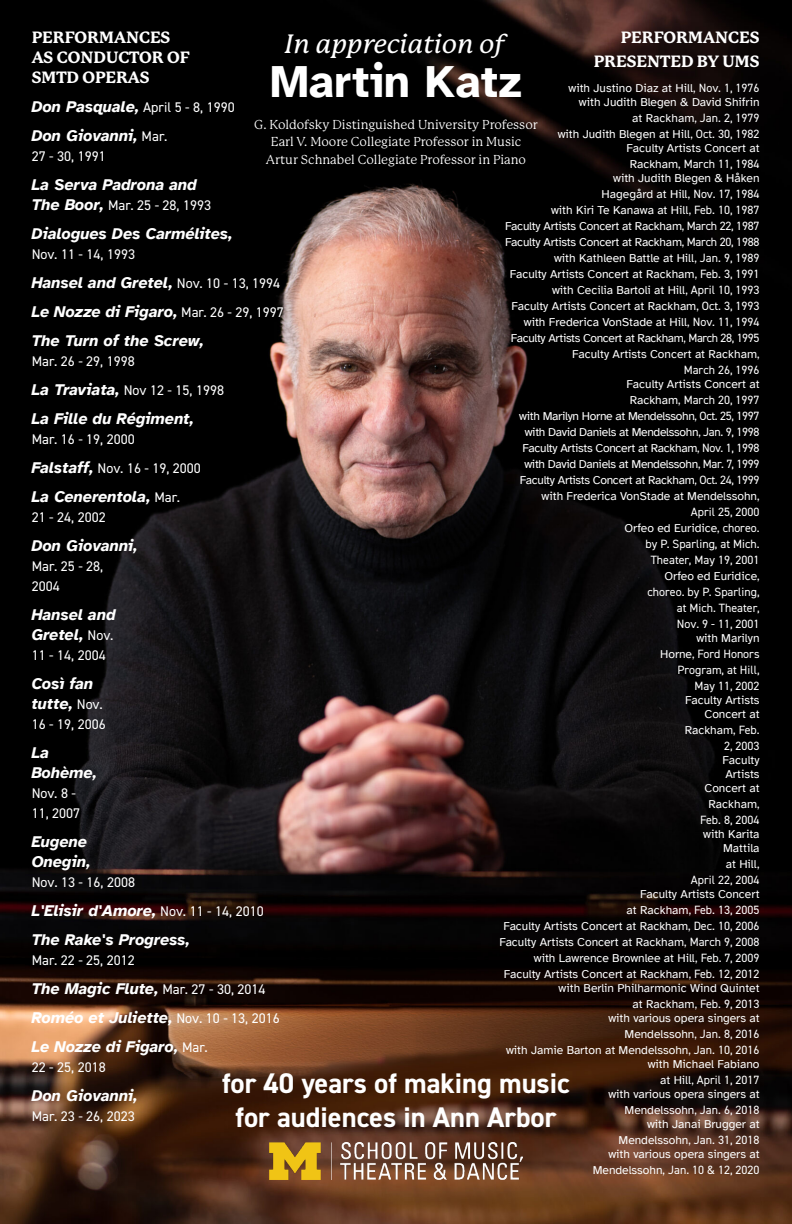
<style>
.page{position:relative;width:792px;height:1224px;background:#fff}
.page>*{position:absolute;margin:0;border:0;box-sizing:border-box;transform-origin:0 0}
.t1{font:700 46px "Atkinson Hyperlegible";color:#fff}
.t2{font:700 28.4px/34.2px "DIN2014";color:#fff;text-align:center}
.t3{font:italic 500 26px "P22 Mackinac Pro";color:#fff}
.t4{font:italic 700 16px/29px "Atkinson Hyperlegible";color:#fff}
.t5{font:800 16px/20px "P22 Mackinac Pro";color:#fff}
.t6{font:14px/29px "DIN2014";color:#fff}
.t7{font:12.6px/17.4px "P22 Mackinac Pro";color:#fff;text-align:center}
.t8{font:12px/16px "Atkinson Hyperlegible";color:#fff;text-align:right}
.t9{font:12px/16px "Atkinson Hyperlegible";letter-spacing:-.025em;color:#fff;text-align:right}
.t10{font:12px/16px "DIN2014";color:#fff;text-align:right}
.s1{font-family:"Atkinson Hyperlegible";font-weight:700;font-style:italic;font-size:16px}
.s2{font-family:"DIN2014";font-weight:400;font-style:normal;font-size:14px}
.s3{font-family:"DIN2014"}
.s4{font-family:"Atkinson Hyperlegible"}
</style>
<div class="page">
<img style="left:0;top:0;width:792px;height:1224px">
<img style="left:270px;top:1143px;width:252px;height:37px">
<p class="t5" style="left:32px;top:27px;width:160px">PERFORMANCES<br>AS CONDUCTOR OF<br>SMTD OPERAS</p>
<p class="t6" style="left:32px;top:92px;width:205px"><span class="s1">Don Pasquale,</span> April 5 - 8, 1990</p>
<p class="t4" style="left:32px;top:121px;width:137px">Don Giovanni, <span class="s2">Mar.</span></p>
<p class="t6" style="left:32px;top:141px;width:75px">27 - 30, 1991</p>
<p class="t4" style="left:32px;top:170px;width:167px">La Serva Padrona and</p>
<p class="t6" style="left:32px;top:190px;width:181px"><span class="s1">The Boor,</span> Mar. 25 - 28, 1993</p>
<p class="t4" style="left:32px;top:219px;width:203px">Dialogues Des Carmélites,</p>
<p class="t6" style="left:32px;top:239px;width:105px">Nov. 11 - 14, 1993</p>
<p class="t4" style="left:32px;top:268px;width:254px">Hansel and Gretel, <span class="s2">Nov. 10 - 13, 1994<br></span>Le Nozze di Figaro, <span class="s2">Mar. 26 - 29, 1997<br></span>The Turn of the Screw,</p>
<p class="t6" style="left:32px;top:346px;width:194px">Mar. 26 - 29, 1998<br><span class="s1">La Traviata,</span> Nov 12 - 15, 1998</p>
<p class="t4" style="left:32px;top:404px;width:164px">La Fille du Régiment,</p>
<p class="t6" style="left:32px;top:424px;width:171px">Mar. 16 - 19, 2000<br><span class="s1">Falstaff,</span> Nov. 16 - 19, 2000</p>
<p class="t4" style="left:32px;top:482px;width:150px">La Cenerentola, <span class="s2">Mar.</span></p>
<p class="t6" style="left:32px;top:502px;width:75px">21 - 24, 2002</p>
<p class="t4" style="left:32px;top:531px;width:108px">Don Giovanni,</p>
<p class="t6" style="left:32px;top:556px;width:73px;line-height:20px">Mar. 25 - 28,<br>2004</p>
<p class="t4" style="left:32px;top:604px;width:86px;line-height:20px">Hansel and<br>Gretel, <span class="s2">Nov.</span></p>
<p class="t6" style="left:32px;top:640px;width:75px">11 - 14, 2004</p>
<p class="t4" style="left:32px;top:673px;width:73px;line-height:20px">Così fan tutte, <span class="s2">Nov.</span></p>
<p class="t6" style="left:32px;top:709px;width:75px">16 - 19, 2006</p>
<p class="t4" style="left:32px;top:742px;width:67px;line-height:20px">La<br>Bohème,</p>
<p class="t6" style="left:32px;top:783px;width:50px;line-height:20px">Nov. 8 -<br>11, 2007</p>
<p class="t4" style="left:32px;top:831px;width:61px;line-height:20px">Eugene<br>Onegin,</p>
<p class="t6" style="left:32px;top:867px;width:105px">Nov. 13 - 16, 2008</p>
<p class="t4" style="left:32px;top:896px;width:234px">L'Elisir d'Amore, <span class="s2">Nov. 11 - 14, 2010<br></span>The Rake's Progress,</p>
<p class="t6" style="left:32px;top:945px;width:105px">Mar. 22 - 25, 2012</p>
<p class="t4" style="left:32px;top:974px;width:250px">The Magic Flute, <span class="s2">Mar. 27 - 30, 2014<br></span>Roméo et Juliette, <span class="s2">Nov. 10 - 13, 2016<br></span>Le Nozze di Figaro, <span class="s2">Mar.</span></p>
<p class="t6" style="left:32px;top:1052px;width:75px">22 - 25, 2018</p>
<p class="t4" style="left:32px;top:1081px;width:108px">Don Giovanni,</p>
<p class="t6" style="left:32px;top:1101px;width:105px">Mar. 23 - 26, 2023</p>
<p class="t5" style="left:594px;top:25px;width:167px;line-height:24px;text-align:right">PERFORMANCES<br>PRESENTED BY UMS</p>
<p class="t8" style="left:569px;top:81px;width:193px;line-height:14px">with Justino Diaz at Hill, <span class="s3">Nov. 1, 1976 </span>with Judith Blegen &amp; David Shifrin</p>
<p class="t8" style="left:558px;top:110px;width:203px">at Rackham, <span class="s3">Jan. 2, 1979<br></span>with Judith Blegen at Hill, <span class="s3">Oct. 30, 1982</span></p>
<p class="t8" style="left:627px;top:140px;width:134px;text-align:left">Faculty Artists Concert at<br>Rackham, <span class="s3">March 11, 1984</span></p>
<p class="t8" style="left:505px;top:170px;width:256px">with Judith Blegen &amp; Håken<br>Hagegård at Hill, <span class="s3">Nov. 17, 1984<br></span>with Kiri Te Kanawa at Hill, <span class="s3">Feb. 10, 1987<br></span>Faculty Artists Concert at Rackham, <span class="s3">March 22, 1987<br></span>Faculty Artists Concert at Rackham, <span class="s3">March 20, 1988 </span>with Kathleen Battle at Hill, <span class="s3">Jan. 9, 1989<br></span>Faculty Artists Concert at Rackham, <span class="s3">Feb. 3, 1991 </span>with Cecilia Bartoli at Hill, <span class="s3">April 10, 1993<br></span>Faculty Artists Concert at Rackham, <span class="s3">Oct. 3, 1993 </span>with Frederica VonStade at Hill, <span class="s3">Nov. 11, 1994<br></span>Faculty Artists Concert at Rackham, <span class="s3">March 28, 1995<br></span>Faculty Artists Concert at Rackham,<br><span class="s3">March 26, 1996</span></p>
<p class="t9" style="left:519px;top:376px;width:242px">Faculty Artists Concert at<br>Rackham, <span class="s3">March 20, 1997<br></span>with Marilyn Horne at Mendelssohn, <span class="s3">Oct. 25, 1997 </span>with David Daniels at Mendelssohn, <span class="s3">Jan. 9, 1998<br></span>Faculty Artists Concert at Rackham, <span class="s3">Nov. 1, 1998 </span>with David Daniels at Mendelssohn, <span class="s3">Mar. 7, 1999<br></span>Faculty Artists Concert at Rackham, <span class="s3">Oct. 24, 1999 </span>with Frederica VonStade at Mendelssohn,<br><span class="s3">April 25, 2000<br></span>Orfeo ed Euridice, <span class="s3">choreo.<br>by P. Sparling, at Mich.<br>Theater, May 19, 2001<br></span>Orfeo ed Euridice,<br><span class="s3">choreo. by P. Sparling,<br>at Mich. Theater,<br>Nov. 9 - 11, 2001</span></p>
<p class="t10" style="left:660px;top:629px;width:101px"><span class="s4">with Marilyn<br>Horne,</span> Ford Honors<br>Program, at Hill,<br>May 11, 2002</p>
<p class="t8" style="left:685px;top:693px;width:76px;line-height:14px">Faculty Artists<br>Concert at</p>
<p class="t10" style="left:685px;top:721px;width:76px"><span class="s4">Rackham,</span> Feb.<br>2, 2003</p>
<p class="t8" style="left:704px;top:753px;width:57px;line-height:14px">Faculty<br>Artists<br>Concert at</p>
<p class="t10" style="left:700px;top:795px;width:61px"><span class="s4">Rackham,<br></span>Feb. 8, 2004</p>
<p class="t8" style="left:703px;top:827px;width:58px;line-height:14px">with Karita<br>Mattila</p>
<p class="t10" style="left:691px;top:855px;width:70px"><span class="s4">at Hill,<br></span>April 22, 2004</p>
<p class="t8" style="left:499px;top:886px;width:262px">Faculty Artists Concert<br>at Rackham, <span class="s3">Feb. 13, 2005<br></span>Faculty Artists Concert at Rackham, <span class="s3">Dec. 10, 2006<br></span>Faculty Artists Concert at Rackham, <span class="s3">March 9, 2008 </span>with Lawrence Brownlee at Hill, <span class="s3">Feb. 7, 2009<br></span>Faculty Artists Concert at Rackham, <span class="s3">Feb. 12, 2012</span></p>
<p class="t8" style="left:559px;top:980px;width:202px">with Berlin Philharmonic Wind Quintet at Rackham, <span class="s3">Feb. 9, 2013</span></p>
<p class="t8" style="left:506px;top:1010px;width:255px">with various opera singers at<br>Mendelssohn, <span class="s3">Jan. 8, 2016<br></span>with Jamie Barton at Mendelssohn, <span class="s3">Jan. 10, 2016</span></p>
<p class="t8" style="left:648px;top:1056px;width:113px">with Michael Fabiano at Hill, <span class="s3">April 1, 2017</span></p>
<p class="t8" style="left:608px;top:1086px;width:153px">with various opera singers at<br>Mendelssohn, <span class="s3">Jan. 6, 2018</span></p>
<p class="t8" style="left:619px;top:1116px;width:143px">with Janai Brugger at<br>Mendelssohn, <span class="s3">Jan. 31, 2018</span></p>
<p class="t8" style="left:593px;top:1146px;width:168px">with various opera singers at<br>Mendelssohn, <span class="s3">Jan. 10 &amp; 12, 2020</span></p>
<p class="t3" style="left:285px;top:29px;width:221px">In appreciation of</p>
<p class="t1" style="left:270px;top:55px;width:253px">Martin Katz</p>
<p class="t7" style="left:254px;top:116px;width:285px">G. Koldofsky Distinguished University Professor<br>Earl V. Moore Collegiate Professor in Music<br>Artur Schnabel Collegiate Professor in Piano</p>
<p class="t2" style="left:222px;top:1066px;width:349px">for 40 years of making music for audiences in Ann Arbor</p>
</div>
